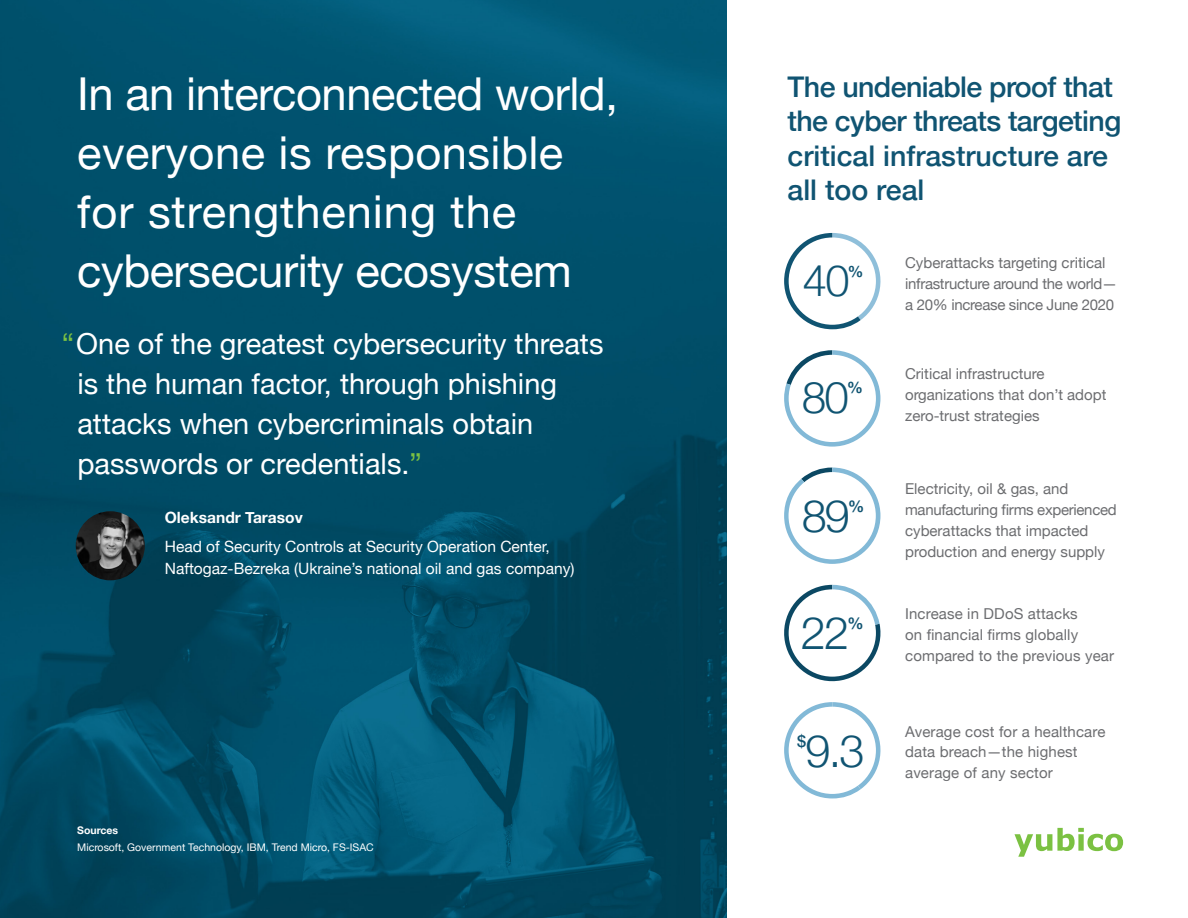
<style>
.page{position:relative;width:1188px;height:918px;background:#fff}
.page>*{position:absolute;margin:0;border:0;box-sizing:border-box;transform-origin:0 0}
.y-page_head_H2{font:45.3px/59.1px "Helvetica Neue";letter-spacing:-.01em;color:#fff}
.y-sub{font:300 45px "Helvetica Neue";color:#105472}
.y-sub-2{font:300 44.1px "Helvetica Neue";color:#105472}
.y-sub-3{font:300 43.5px "Helvetica Neue";color:#105472}
.y-quote_green_10_14{font:28.95px/40.2px "Helvetica Neue";color:#fff}
.y-body{font:500 28.5px/34.5px "Helvetica Neue";letter-spacing:-.02em;color:#105472}
.y-sub-4{font:700 16.2px "Helvetica Neue";color:#105472}
.y-sub-5{font:500 16.2px "Helvetica Neue";color:#105472}
.y-sub-6{font:700 15.75px "Helvetica Neue";color:#105472}
.y-quote_green_10_14-2{font:15.6px/22.5px "Helvetica Neue";color:#fff}
.y-quote_green_10_14-3{font:700 15.6px "Helvetica Neue";color:#fff}
.y-sub-7{font:700 15.6px "Helvetica Neue";color:#105472}
.y-body-2{font:15px/20.9px "Helvetica Neue";color:#6c6d70}
.y-body-3{font:15px/20.9px "Helvetica Neue";letter-spacing:-.02em;color:#6c6d70}
.y-footer__About_Yubico____Address{font:10.5px "Helvetica Neue";color:#fff}
.y-footer__About_Yubico____Address-2{font:700 10.5px "Helvetica Neue";color:#fff}
.s1{color:#7bc142}
</style>
<div class="page">
<img style="left:0;top:0;width:726px;height:918px">
<svg style="left:784px;top:350px;width:96px;height:97px"></svg>
<svg style="left:784px;top:468px;width:96px;height:96px"></svg>
<svg style="left:784px;top:585px;width:97px;height:97px"></svg>
<svg style="left:1015px;top:828px;width:108px;height:29px"></svg>
<svg style="left:784px;top:233px;width:97px;height:96px"></svg>
<div style="left:789px;top:237px;width:87px;height:88px;background:#fff;border-radius:50%"></div>
<div style="left:789px;top:355px;width:87px;height:87px;background:#fff;border-radius:50%"></div>
<div style="left:789px;top:589px;width:87px;height:88px;background:#fff;border-radius:50%"></div>
<svg style="left:784px;top:702px;width:97px;height:96px"></svg>
<div style="left:789px;top:707px;width:87px;height:87px;background:#fff;border-radius:50%"></div>
<div style="left:789px;top:472px;width:87px;height:87px;background:#fff;border-radius:50%"></div>
<img style="left:76px;top:511px;width:69px;height:69px;border-radius:35px">
<p class="y-page_head_H2" style="left:77px;top:67px;width:542px">In an interconnected world, everyone is responsible for strengthening the cybersecurity ecosystem</p>
<p class="y-quote_green_10_14" style="left:77px;top:325px;width:528px;text-indent:-16px"><span class="s1">“</span>One of the greatest cybersecurity threats is the human factor, through phishing attacks when cybercriminals obtain passwords or credentials.<span class="s1">”</span></p>
<p class="y-quote_green_10_14-3" style="left:165px;top:505px;width:140px">Oleksandr Tarasov</p>
<p class="y-quote_green_10_14-2" style="left:165px;top:536px;width:411px">Head of Security Controls at Security Operation Center,<br>Naftogaz-Bezreka (Ukraine’s national oil and gas company)</p>
<p class="y-footer__About_Yubico____Address-2" style="left:77px;top:822px;width:43px">Sources</p>
<p class="y-footer__About_Yubico____Address" style="left:77px;top:839px;width:298px">Microsoft, Government Technology, IBM, Trend Micro, FS-ISAC</p>
<p class="y-body" style="left:788px;top:67px;width:335px">The undeniable proof that the cyber threats targeting critical infrastructure are all too real</p>
<p class="y-sub-3" style="left:803px;top:246px;width:48px">40</p>
<p class="y-sub-7" style="left:848px;top:259px;width:17px">%</p>
<p class="y-sub-2" style="left:802px;top:362px;width:49px">80</p>
<p class="y-sub-6" style="left:847px;top:375px;width:17px">%</p>
<p class="y-sub" style="left:802px;top:480px;width:50px">89</p>
<p class="y-sub-4" style="left:848px;top:494px;width:18px">%</p>
<p class="y-sub" style="left:801px;top:597px;width:50px">22</p>
<p class="y-sub-4" style="left:847px;top:611px;width:18px">%</p>
<p class="y-sub-5" style="left:797px;top:728px;width:10px">$</p>
<p class="y-sub" style="left:805px;top:714px;width:61px">9.3</p>
<p class="y-body-3" style="left:905px;top:254px;width:214px">Cyberattacks targeting critical infrastructure around the world— a 20% increase since June 2020</p>
<p class="y-body-2" style="left:905px;top:364px;width:203px">Critical infrastructure organizations that don’t adopt</p>
<p class="y-body-2" style="left:905px;top:406px;width:136px">zero-trust strategies</p>
<p class="y-body-2" style="left:905px;top:479px;width:213px">Electricity, oil &amp; gas, and manufacturing firms experienced cyberattacks that impacted production and energy supply</p>
<p class="y-body-2" style="left:905px;top:604px;width:210px">Increase in DDoS attacks<br>on financial firms globally compared to the previous year</p>
<p class="y-body-2" style="left:905px;top:722px;width:202px">Average cost for a healthcare data breach—the highest average of any sector</p>
</div>
